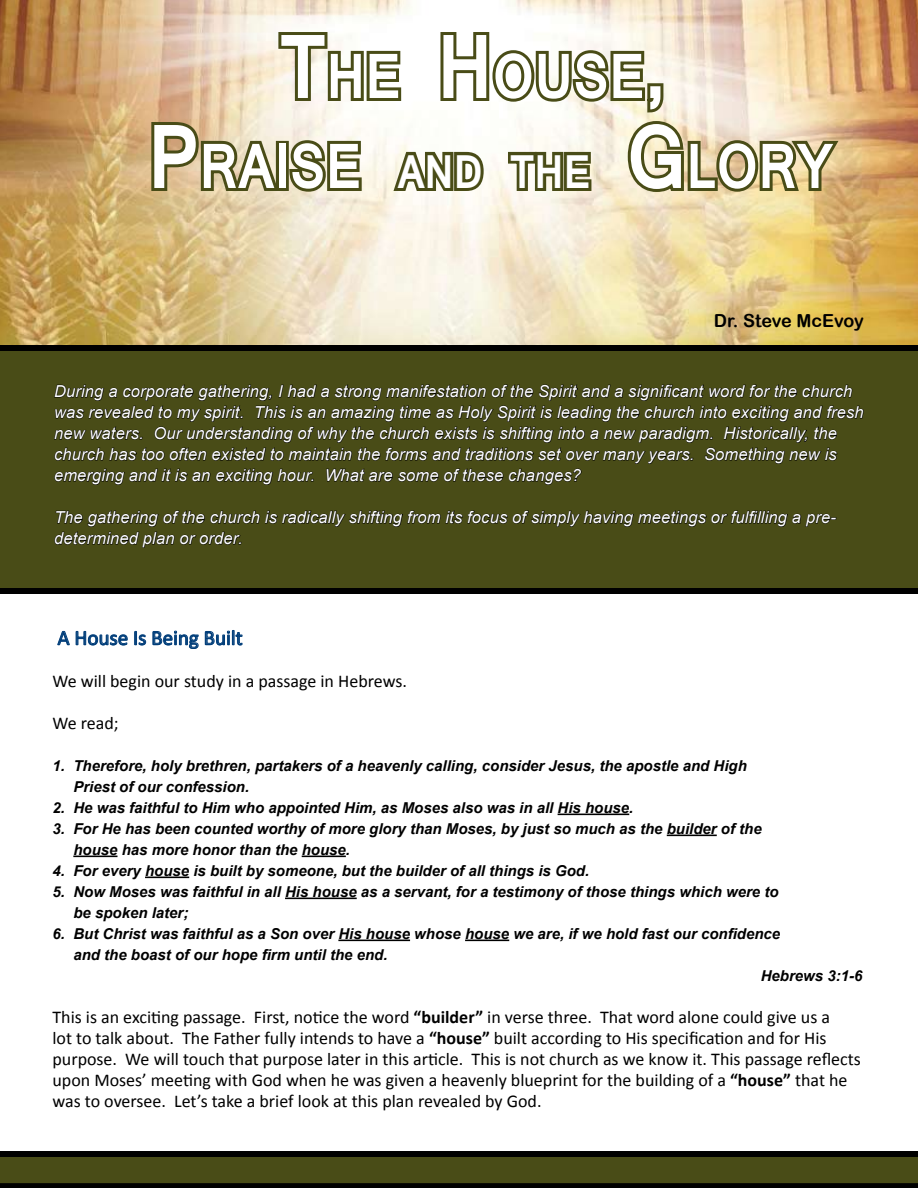
<style>
.page{position:relative;width:918px;height:1188px;background:#fff}
.page>*{position:absolute;margin:0;border:0;box-sizing:border-box;transform-origin:0 0}
.t1{font:700 59.4px/90px "Mangal";color:#fff;scale:.85 1}
.t2{font:21px "Calibri";color:#003d79}
.t3{font:18px/21px "Calibri";color:#000}
.t4{font:18px "Arial Rounded MT Bold";color:#000}
.t5{font:italic 16.5px/21px "Arial";letter-spacing:.01em;color:#fff}
.t6{font:italic 700 15px/21px "Arial";color:#000}
.s1{font-size:84.9px}
.s2{font-size:44.55px}
.s3{font-weight:700}
</style>
<div class="page">
<img style="left:0;top:0;width:918px;height:345px">
<svg style="left:148px;top:29px;width:696px;height:171px"></svg>
<hr style="left:558px;top:814px;width:71px;height:1px;background:#000">
<hr style="left:667px;top:835px;width:50px;height:1px;background:#000">
<hr style="left:73px;top:856px;width:45px;height:1px;background:#000">
<hr style="left:302px;top:856px;width:44px;height:1px;background:#000">
<hr style="left:145px;top:877px;width:44px;height:1px;background:#000">
<hr style="left:285px;top:898px;width:72px;height:1px;background:#000">
<hr style="left:338px;top:940px;width:72px;height:1px;background:#000">
<hr style="left:465px;top:940px;width:44px;height:1px;background:#000">
<svg style="left:57px;top:631px;width:71px;height:15px"></svg>
<svg style="left:134px;top:631px;width:12px;height:15px"></svg>
<svg style="left:152px;top:630px;width:47px;height:19px"></svg>
<svg style="left:205px;top:630px;width:38px;height:16px"></svg>
<svg style="left:0;top:345px;width:918px;height:249px;background:#424414"></svg>
<svg style="left:0;top:1151px;width:918px;height:37px;background:#333510"></svg>
<svg style="left:54px;top:384px;width:810px;height:101px;background:#383a11"></svg>
<svg style="left:54px;top:510px;width:782px;height:38px;background:#3c3f12"></svg>
<h1 class="t1" style="left:148px;top:29px;width:807px;text-indent:131px"><span class="s1">T</span>HE <span class="s1">H</span>OUSE<span class="s1">,<br>P</span>RAISE <span class="s2">AND THE</span> <span class="s1">G</span>LORY</h1>
<p class="t4" style="left:714px;top:310px;width:152px">Dr. Steve McEvoy</p>
<p class="t5" style="left:54px;top:381px;width:811px">During a corporate gathering, I had a strong manifestation of the Spirit and a significant word for the church was revealed to my spirit. This is an amazing time as Holy Spirit is leading the church into exciting and fresh new waters. Our understanding of why the church exists is shifting into a new paradigm. Historically, the church has too often existed to maintain the forms and traditions set over many years. Something new is emerging and it is an exciting hour. What are some of these changes?</p>
<p class="t5" style="left:54px;top:507px;width:783px">The gathering of the church is radically shifting from its focus of simply having meetings or fulfilling a pre&shy;determined plan or order.</p>
<h2 class="t2" style="left:58px;top:625px;width:187px">A House Is Being Built</h2>
<p class="t3" style="left:52px;top:670px;width:356px">We will begin our study in a passage in Hebrews.</p>
<p class="t3" style="left:52px;top:712px;width:68px">We read;</p>
<p class="t6" style="left:73px;top:755px;width:675px;text-indent:-21px">1. Therefore, holy brethren, partakers of a heavenly calling, consider Jesus, the apostle and High<br>Priest of our confession.</p>
<p class="t6" style="left:52px;top:797px;width:582px">2. He was faithful to Him who appointed Him, as Moses also was in all His house.</p>
<p class="t6" style="left:73px;top:818px;width:690px;text-indent:-21px">3. For He has been counted worthy of more glory than Moses, by just so much as the builder of the house has more honor than the house.</p>
<p class="t6" style="left:53px;top:860px;width:538px">4. For every house is built by someone, but the builder of all things is God.</p>
<p class="t6" style="left:73px;top:881px;width:707px;text-indent:-21px">5. Now Moses was faithful in all His house as a servant, for a testimony of those things which were to be spoken later;</p>
<p class="t6" style="left:53px;top:923px;width:729px">6. But Christ was faithful as a Son over His house whose house we are, if we hold fast our confidence</p>
<p class="t6" style="left:73px;top:944px;width:316px">and the boast of our hope firm until the end.</p>
<p class="t6" style="left:761px;top:965px;width:103px">Hebrews 3:1-6</p>
<p class="t3" style="left:52px;top:1006px;width:810px">This is an exciting passage. First, notice the word <span class="s3">“builder”</span> in verse three. That word alone could give us a<br>lot to talk about. The Father fully intends to have a <span class="s3">“house”</span> built according to His specification and for His purpose. We will touch that purpose later in this article. This is not church as we know it. This passage reflects upon Moses’ meeting with God when he was given a heavenly blueprint for the building of a <span class="s3">“house”</span> that he was to oversee. Let’s take a brief look at this plan revealed by God.</p>
</div>
